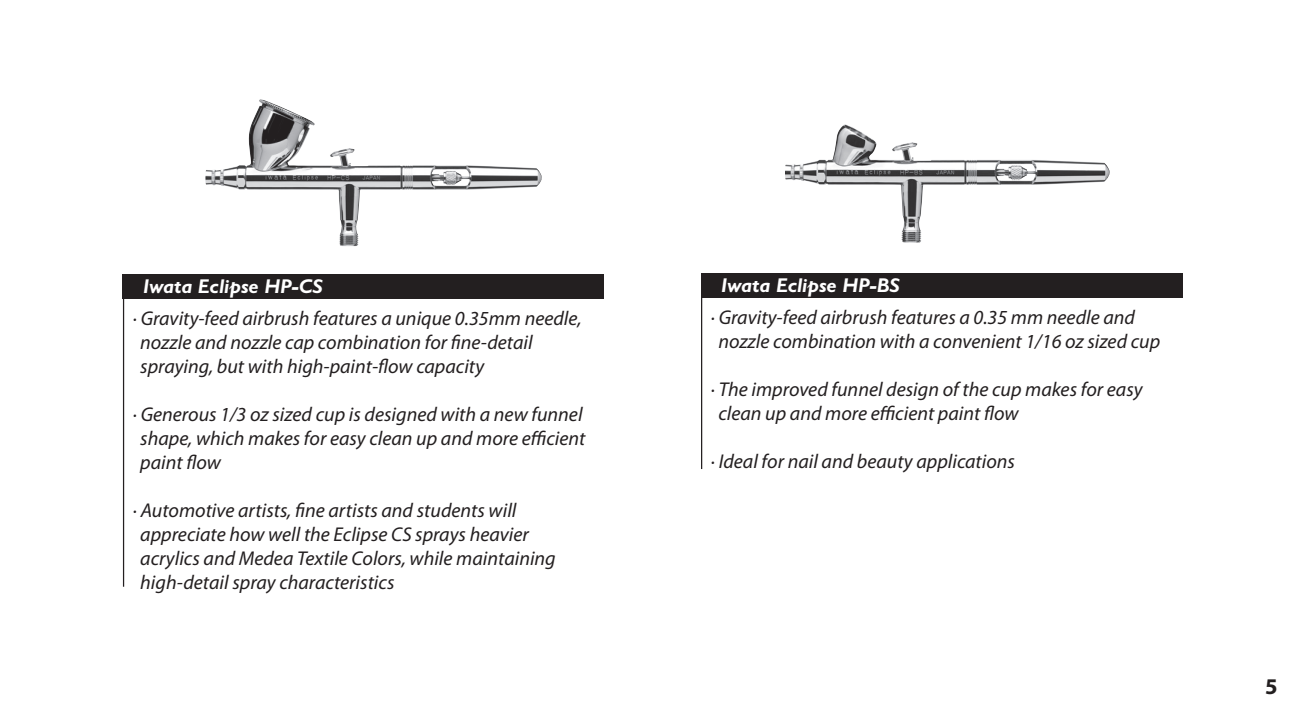
<style>
.page{position:relative;width:1305px;height:720px;background:#fff}
.page>*{position:absolute;margin:0;border:0;box-sizing:border-box;transform-origin:0 0}
.t1{font:700 22.5px "Myriad Pro";color:#231f20}
.t2{font:italic 20px/24px "Myriad Pro";color:#231f20}
.t3{font:italic 700 20px "Gill Sans";color:#fff}
</style>
<div class="page">
<img style="left:205px;top:99px;width:206px;height:147px">
<img style="left:785px;top:124px;width:319px;height:119px">
<div style="left:123px;top:274px;width:481px;height:25px;background:#231f20"></div>
<div style="left:701px;top:273px;width:481px;height:25px;background:#231f20"></div>
<hr style="left:123px;top:274px;width:1px;height:313px;background:#231f20">
<hr style="left:701px;top:273px;width:1px;height:196px;background:#231f20">
<p class="t3" style="left:143px;top:274px;width:181px">Iwata Eclipse HP-CS</p>
<p class="t3" style="left:721px;top:273px;width:180px">Iwata Eclipse HP-BS</p>
<p class="t2" style="left:140px;top:306px;width:443px;text-indent:-8px">· Gravity-feed airbrush features a unique 0.35mm needle, nozzle and nozzle cap combination for fine-detail spraying, but with high-paint-flow capacity</p>
<p class="t2" style="left:140px;top:402px;width:447px;text-indent:-8px">· Generous 1/3 oz sized cup is designed with a new funnel shape, which makes for easy clean up and more efficient paint flow</p>
<p class="t2" style="left:140px;top:498px;width:417px;text-indent:-8px">· Automotive artists, fine artists and students will appreciate how well the Eclipse CS sprays heavier acrylics and Medea Textile Colors, while maintaining high-detail spray characteristics</p>
<p class="t2" style="left:718px;top:305px;width:443px;text-indent:-8px">· Gravity-feed airbrush features a 0.35 mm needle and nozzle combination with a convenient 1/16 oz sized cup</p>
<p class="t2" style="left:718px;top:377px;width:426px;text-indent:-8px">· The improved funnel design of the cup makes for easy clean up and more efficient paint flow</p>
<p class="t2" style="left:711px;top:449px;width:306px">· Ideal for nail and beauty applications</p>
<p class="t1" style="left:1265px;top:672px;width:14px">5</p>
</div>
